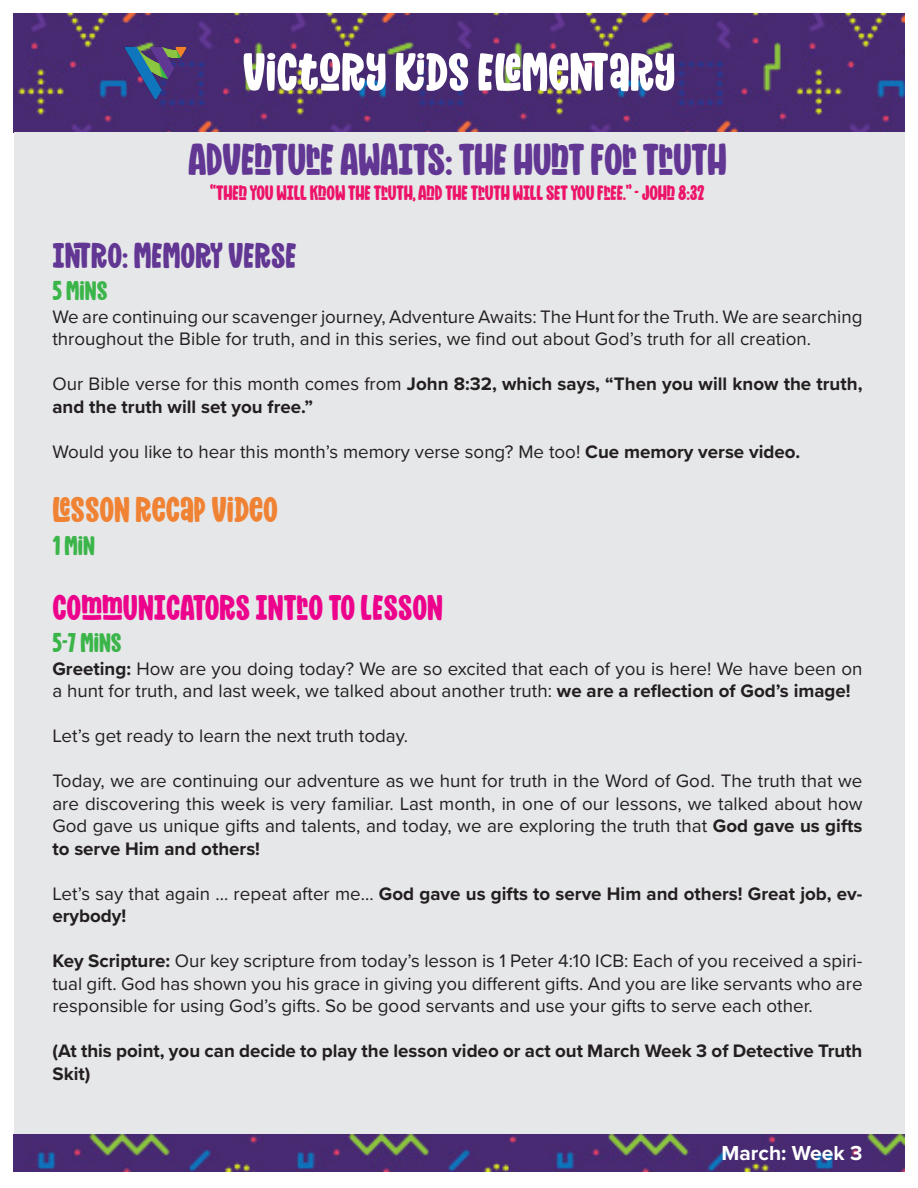
<style>
.page{position:relative;width:918px;height:1188px;background:#fff}
.page>*{position:absolute;margin:0;border:0;box-sizing:border-box;transform-origin:0 0}
.t1{font:54px "Mighty Mountain";color:#fff}
.t2{font:45px "Mighty Mountain";letter-spacing:-.01em;color:#623693}
.t3{font:36px "Mighty Mountain";color:#ed028c}
.t4{font:36px "Mighty Mountain";color:#623693}
.t5{font:36px "Mighty Mountain";color:#f08233}
.t6{font:27px "Mighty Mountain";color:#3bb54a}
.t7{font:21px "Mighty Mountain";letter-spacing:-.01em;color:#ed1369}
.t8{font:700 21px "Proxima Nova";color:#fff}
.t9{font:18.75px/22.5px "Proxima Nova";color:#231f20}
.t10{font:700 18.75px/22.5px "Proxima Nova";color:#231f20}
.s1{font-weight:400}
.s2{font-weight:700}
</style>
<div class="page">
<img style="left:14px;top:14px;width:891px;height:119px">
<div style="left:14px;top:133px;width:890px;height:1009px;background:#e6e7e9"></div>
<img style="left:124px;top:40px;width:64px;height:64px">
<img style="left:14px;top:1134px;width:891px;height:37px">
<p class="t1" style="left:243px;top:35px;width:434px">VICTORY KIDS ELEMENTARY</p>
<p class="t2" style="left:188px;top:128px;width:540px">ADVENTURE AWAITS: THE HUNT FOR TRUTH</p>
<p class="t7" style="left:210px;top:178px;width:496px">“THEN YOU WILL KNOW THE TRUTH, AND THE TRUTH WILL SET YOU FREE.” - JOHN 8:32</p>
<p class="t4" style="left:52px;top:231px;width:246px">INTRO: MEMORY VERSE</p>
<p class="t6" style="left:52px;top:272px;width:57px">5 MINS</p>
<p class="t9" style="left:52px;top:304px;width:812px">We are continuing our scavenger journey, Adventure Awaits: The Hunt for the Truth. We are searching throughout the Bible for truth, and in this series, we find out about God’s truth for all creation.</p>
<p class="t10" style="left:52px;top:372px;width:812px"><span class="s1">Our Bible verse for this month comes from</span> John 8:32, which says, “Then you will know the truth, and the truth will set you free.”</p>
<p class="t9" style="left:52px;top:439px;width:749px">Would you like to hear this month’s memory verse song? Me too! <span class="s2">Cue memory verse video.</span></p>
<p class="t5" style="left:52px;top:485px;width:227px">LESSON RECAP VIDEO</p>
<p class="t6" style="left:52px;top:527px;width:44px">1 MIN</p>
<p class="t3" style="left:52px;top:582px;width:392px">COMMUNICATORS INTRO TO LESSON</p>
<p class="t6" style="left:52px;top:624px;width:71px">5-7 MINS</p>
<p class="t9" style="left:52px;top:656px;width:812px"><span class="s2">Greeting:</span> How are you doing today? We are so excited that each of you is here! We have been on a hunt for truth, and last week, we talked about another truth: <span class="s2">we are a reflection of God’s image!</span></p>
<p class="t9" style="left:52px;top:724px;width:357px">Let’s get ready to learn the next truth today.</p>
<p class="t9" style="left:52px;top:769px;width:812px;text-align:justify">Today, we are continuing our adventure as we hunt for truth in the Word of God. The truth that we are discovering this week is very familiar. Last month, in one of our lessons, we talked about how God gave us unique gifts and talents, and today, we are exploring the truth that <span class="s2">God gave us gifts to serve Him and others!</span></p>
<p class="t10" style="left:52px;top:882px;width:812px"><span class="s1">Let’s say that again … repeat after me…</span> God gave us gifts to serve Him and others! Great job, ev&shy;erybody!</p>
<p class="t9" style="left:52px;top:949px;width:812px;text-align:justify"><span class="s2">Key Scripture:</span> Our key scripture from today’s lesson is 1 Peter 4:10 ICB: Each of you received a spiri&shy;tual gift. God has shown you his grace in giving you different gifts. And you are like servants who are responsible for using God’s gifts. So be good servants and use your gifts to serve each other.</p>
<p class="t10" style="left:52px;top:1039px;width:812px">(At this point, you can decide to play the lesson video or act out March Week 3 of Detective Truth<br>Skit)</p>
<p class="t8" style="left:722px;top:1137px;width:142px">March: Week 3</p>
</div>
